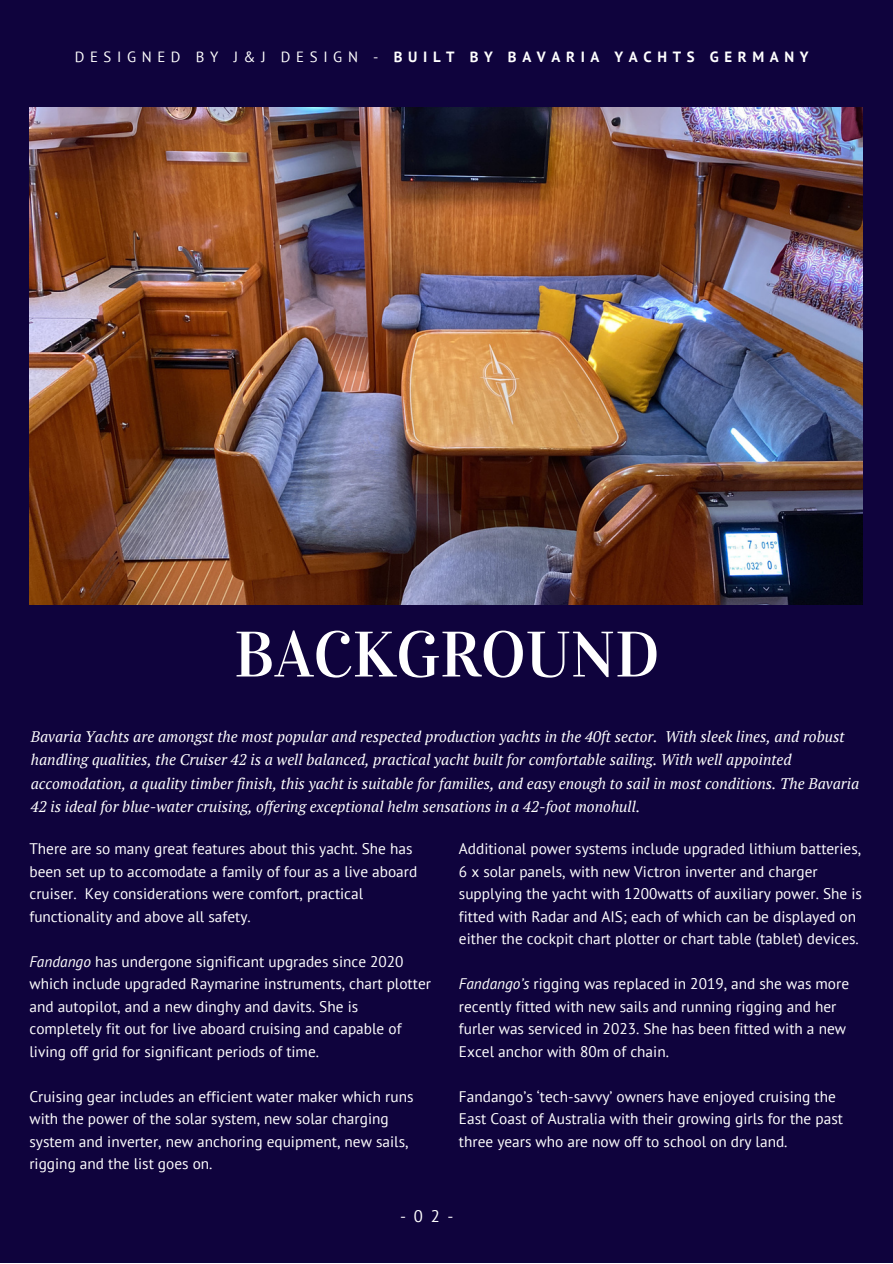
<style>
.page{position:relative;width:893px;height:1264px;background:#fff}
.page>*{position:absolute;margin:0;border:0;box-sizing:border-box;transform-origin:0 0}
.t1{font:64.2px "Vidaloka";color:#fff}
.t2{font:16.65px "PT Sans";color:#fff}
.t3{font:15.3px/22.5px "PT Sans";color:#fff}
.t4{font:italic 15.3px/23.2px "PT Serif";color:#fff}
.t5{font:700 14.85px "PT Sans";letter-spacing:.38em;color:#fff}
.s1{font-weight:400}
.s2{font-style:italic}
</style>
<div class="page">
<div style="left:0;top:0;width:892px;height:1262px;background:#0f033d"></div>
<img style="left:29px;top:107px;width:833px;height:497px">
<p class="t5" style="left:75px;top:47px;width:735px"><span class="s1">DESIGNED BY J&amp;J DESIGN -</span> BUILT BY BAVARIA YACHTS GERMANY</p>
<p class="t1" style="left:234px;top:616px;width:427px">BACKGROUND</p>
<p class="t4" style="left:31px;top:724px;width:829px">Bavaria Yachts are amongst the most popular and respected production yachts in the 40ft sector. With sleek lines, and robust handling qualities, the Cruiser 42 is a well balanced, practical yacht built for comfortable sailing. With well appointed accomodation, a quality timber finish, this yacht is suitable for families, and easy enough to sail in most conditions. The Bavaria 42 is ideal for blue-water cruising, offering exceptional helm sensations in a 42-foot monohull.</p>
<p class="t3" style="left:29px;top:837px;width:389px">There are so many great features about this yacht. She has been set up to accomodate a family of four as a live aboard cruiser. Key considerations were comfort, practical functionality and above all safety.</p>
<p class="t3" style="left:29px;top:949px;width:403px"><span class="s2">Fandango</span> has undergone significant upgrades since 2020 which include upgraded Raymarine instruments, chart plotter and autopilot, and a new dinghy and davits. She is completely fit out for live aboard cruising and capable of living off grid for significant periods of time.</p>
<p class="t3" style="left:29px;top:1084px;width:385px">Cruising gear includes an efficient water maker which runs with the power of the solar system, new solar charging system and inverter, new anchoring equipment, new sails, rigging and the list goes on.</p>
<p class="t3" style="left:459px;top:837px;width:404px">Additional power systems include upgraded lithium batteries, 6 x solar panels, with new Victron inverter and charger supplying the yacht with 1200watts of auxiliary power. She is fitted with Radar and AIS; each of which can be displayed on either the cockpit chart plotter or chart table (tablet) devices.</p>
<p class="t3" style="left:459px;top:972px;width:391px"><span class="s2">Fandango’s</span> rigging was replaced in 2019, and she was more recently fitted with new sails and running rigging and her furler was serviced in 2023. She has been fitted with a new Excel anchor with 80m of chain.</p>
<p class="t3" style="left:459px;top:1084px;width:385px">Fandango’s ‘tech-savvy’ owners have enjoyed cruising the<br>East Coast of Australia with their growing girls for the past three years who are now off to school on dry land.</p>
<p class="t2" style="left:400px;top:1205px;width:55px">-02-</p>
</div>
